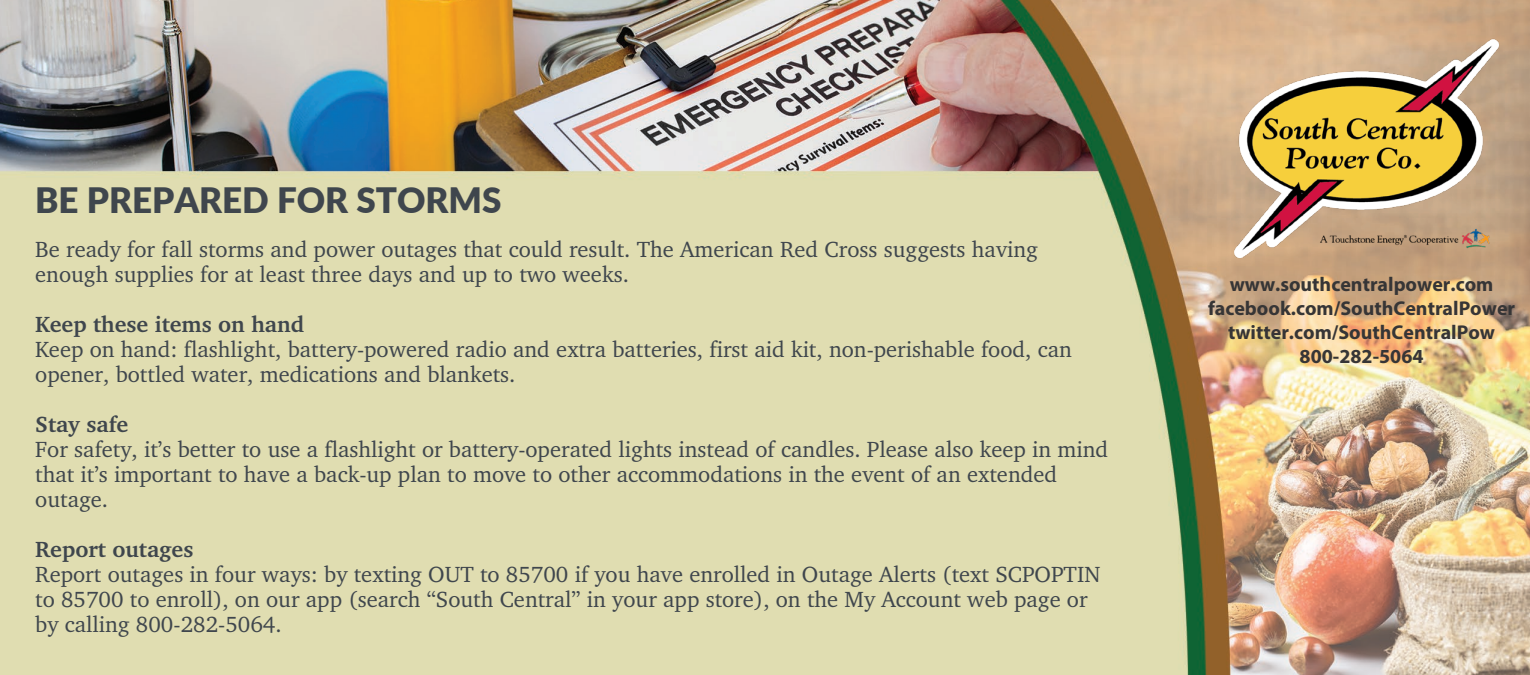
<style>
.page{position:relative;width:1530px;height:675px;background:#fff}
.page>*{position:absolute;margin:0;border:0;box-sizing:border-box;transform-origin:0 0}
.t1{font:900 35px "Lato";color:#3f464d}
.t2{font:22.5px/25px "Charter";color:#3f464d}
.t3{font:700 22.5px "Charter";color:#3f464d}
.t4{font:700 20px/24px "Myriad Pro";color:#363536;text-align:center}
</style>
<div class="page">
<img style="left:0;top:0;width:1530px;height:675px">
<img style="left:1216px;top:31px;width:301px;height:229px">
<h1 class="t1" style="left:35px;top:174px;width:468px">BE PREPARED FOR STORMS</h1>
<p class="t2" style="left:35px;top:237px;width:1004px">Be ready for fall storms and power outages that could result. The American Red Cross suggests having enough supplies for at least three days and up to two weeks.</p>
<p class="t3" style="left:35px;top:311px;width:270px">Keep these items on hand</p>
<p class="t2" style="left:35px;top:337px;width:1038px">Keep on hand: flashlight, battery-powered radio and extra batteries, first aid kit, non-perishable food, can opener, bottled water, medications and blankets.</p>
<p class="t3" style="left:35px;top:411px;width:94px">Stay safe</p>
<p class="t2" style="left:35px;top:437px;width:1075px">For safety, it’s better to use a flashlight or battery-operated lights instead of candles. Please also keep in mind that it’s important to have a back-up plan to move to other accommodations in the event of an extended outage.</p>
<p class="t3" style="left:35px;top:536px;width:160px">Report outages</p>
<p class="t2" style="left:35px;top:562px;width:1067px">Report outages in four ways: by texting OUT to 85700 if you have enrolled in Outage Alerts (text SCPOPTIN to 85700 to enroll), on our app (search “South Central” in your app store), on the My Account web page or by calling 800-282-5064.</p>
<p class="t4" style="left:1208px;top:271px;width:309px">www.southcentralpower.com facebook.com/SouthCentralPower twitter.com/SouthCentralPow<br>800-282-5064</p>
</div>
